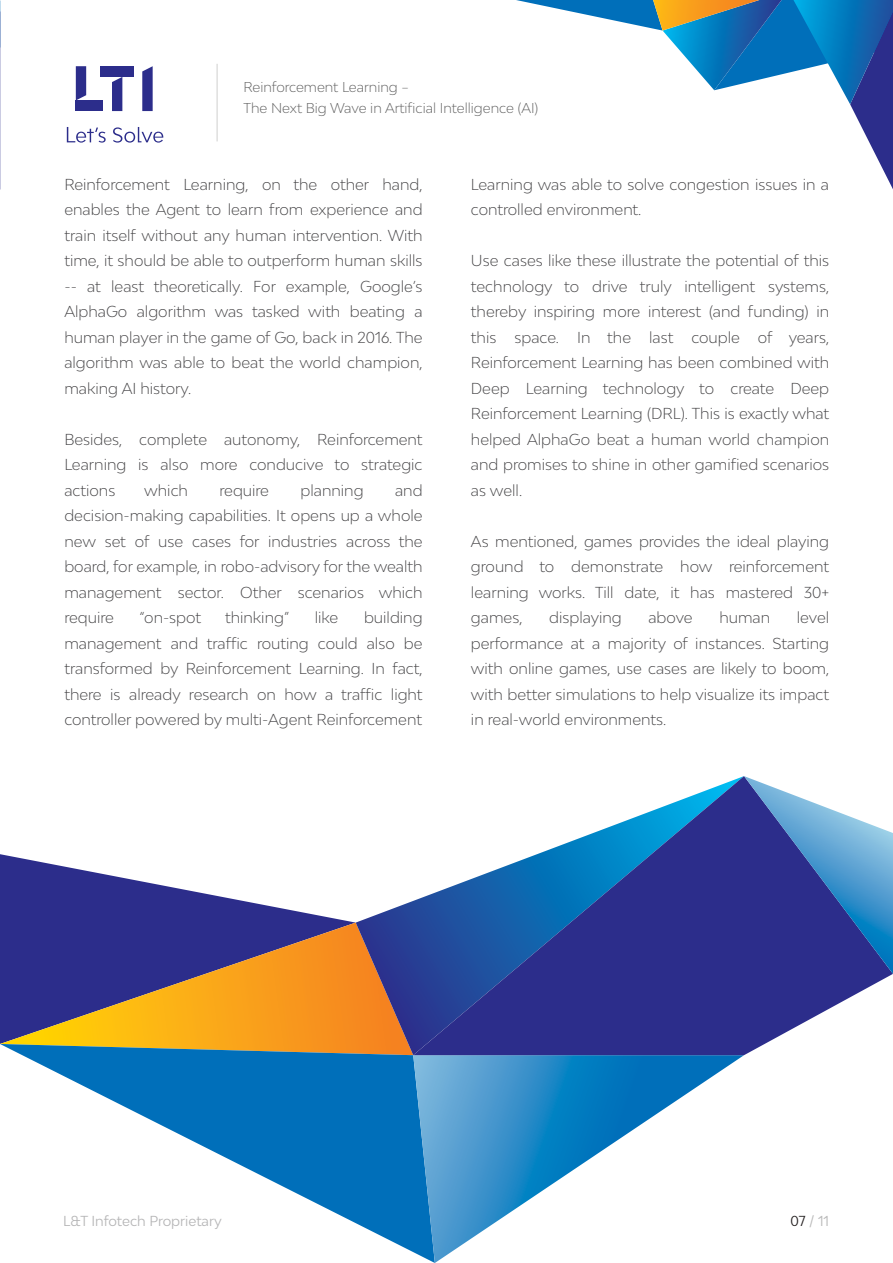
<style>
.page{position:relative;width:893px;height:1263px;background:#fff}
.page>*{position:absolute;margin:0;border:0;box-sizing:border-box;transform-origin:0 0}
.t1{font:300 15px/25.5px "Bw Modelica";color:#414042;text-align:justify}
.t2{font:300 13.5px/21px "Bw Modelica";color:#5c5c5c}
.t3{font:13.5px "Bw Modelica";color:#b5b5b6}
.t4{font:13.5px "Bw Modelica";color:#b7b7b7}
.s1{color:#231f20}
</style>
<div class="page">
<svg style="left:516px;top:0;width:377px;height:189px"></svg>
<svg style="left:76px;top:66px;width:10px;height:34px"></svg>
<div style="left:76px;top:101px;width:27px;height:10px;background:#2c2d8b"></div>
<div style="left:101px;top:66px;width:33px;height:11px;background:#2c2d8b"></div>
<svg style="left:112px;top:77px;width:10px;height:34px"></svg>
<svg style="left:142px;top:66px;width:11px;height:45px"></svg>
<svg style="left:67px;top:127px;width:96px;height:16px"></svg>
<hr style="left:217px;top:64px;width:1px;height:77px;background:#cfcfce">
<svg style="left:0;top:854px;width:352px;height:68px"></svg>
<svg style="left:0;top:922px;width:356px;height:122px;background:#926852"></svg>
<svg style="left:356px;top:901px;width:57px;height:143px;background:#88656d"></svg>
<svg style="left:0;top:1044px;width:413px;height:208px"></svg>
<svg style="left:413px;top:1055px;width:331px;height:208px"></svg>
<svg style="left:413px;top:776px;width:480px;height:279px;fill:#2c358f"></svg>
<svg style="left:744px;top:776px;width:149px;height:198px;background:#5a75b5"></svg>
<p class="t2" style="left:243px;top:76px;width:296px">Reinforcement Learning –<br>The Next Big Wave in Artificial Intelligence (AI)</p>
<p class="t1" style="left:64px;top:171px;width:360px">Reinforcement Learning, on the other hand, enables the Agent to learn from experience and train itself without any human intervention. With time, it should be able to outperform human skills -- at least theoretically. For example, Google’s AlphaGo algorithm was tasked with beating a human player in the game of Go, back in 2016. The algorithm was able to beat the world champion, making AI history.</p>
<p class="t1" style="left:64px;top:426px;width:360px">Besides, complete autonomy, Reinforcement Learning is also more conducive to strategic actions</p>
<p class="t1" style="left:64px;top:477px;width:360px;text-indent:331px">and decision-making capabilities. It opens up a whole new set of use cases for industries across the board, for example, in robo-advisory for the wealth management sector. Other scenarios which require</p>
<p class="t1" style="left:144px;top:477px;width:45px">which</p>
<p class="t1" style="left:220px;top:477px;width:51px">require</p>
<p class="t1" style="left:301px;top:477px;width:65px">planning</p>
<p class="t1" style="left:64px;top:605px;width:360px;text-indent:300px">building management and traffic routing could also be transformed by Reinforcement Learning. In fact, there is already research on how a traffic light controller powered by multi-Agent Reinforcement</p>
<p class="t1" style="left:140px;top:605px;width:63px">“on-spot</p>
<p class="t1" style="left:225px;top:605px;width:66px">thinking”</p>
<p class="t1" style="left:315px;top:605px;width:25px">like</p>
<p class="t1" style="left:471px;top:171px;width:360px">Learning was able to solve congestion issues in a controlled environment.</p>
<p class="t1" style="left:471px;top:248px;width:360px">Use cases like these illustrate the potential of this technology to drive truly intelligent systems, thereby inspiring more interest (and funding) in this space. In the last couple of years, Reinforcement Learning has been combined with Deep Learning technology to create Deep Reinforcement Learning (DRL). This is exactly what helped AlphaGo beat a human world champion and promises to shine in other gamified scenarios as well.</p>
<p class="t1" style="left:471px;top:528px;width:360px">As mentioned, games provides the ideal playing ground to demonstrate how reinforcement learning works. Till date, it has mastered 30+ games,</p>
<p class="t1" style="left:471px;top:605px;width:360px;text-indent:326px">level performance at a majority of instances. Starting with online games, use cases are likely to boom, with better simulations to help visualize its impact in real-world environments.</p>
<p class="t1" style="left:549px;top:605px;width:74px">displaying</p>
<p class="t1" style="left:648px;top:605px;width:46px">above</p>
<p class="t1" style="left:719px;top:605px;width:52px">human</p>
<p class="t3" style="left:63px;top:1212px;width:160px">L&amp;T Infotech Proprietary</p>
<p class="t4" style="left:790px;top:1212px;width:40px"><span class="s1">07</span> / 11</p>
</div>
